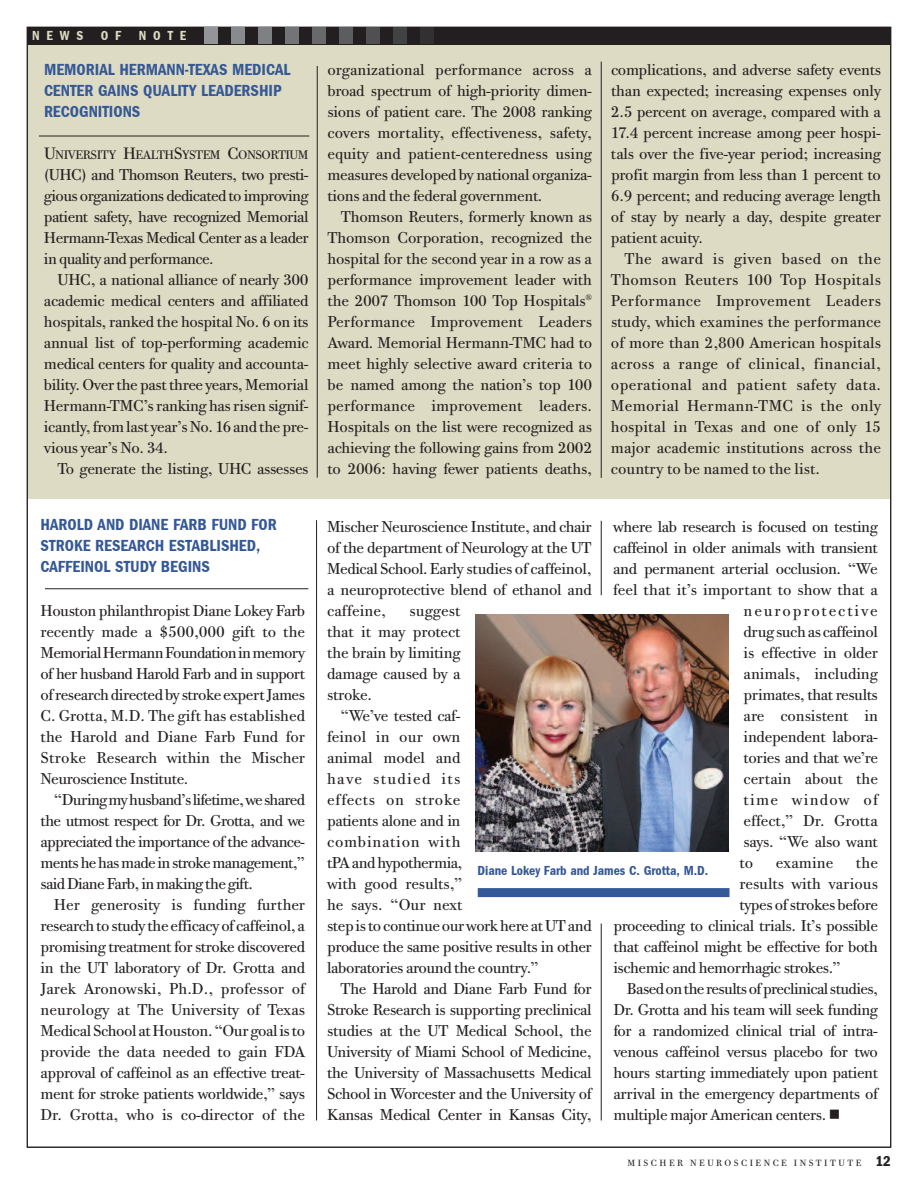
<style>
.page{position:relative;width:918px;height:1188px;background:#fff}
.page>*{position:absolute;margin:0;border:0;box-sizing:border-box;transform-origin:0 0}
.t1{font:600 16.5px/21px "Franklin Got Cd ITCTT";color:#355896}
.t2{font:15.75px/21px "Bodoni Twe ITC";letter-spacing:-.025em;color:#231f20;text-align:justify}
.t3{font:15.75px "Bodoni Twe ITC";letter-spacing:-.005em;color:#231f20}
.t4{font:15.75px "Bodoni Twe ITC";color:#231f20}
.t5{font:15.75px "Bodoni Twe ITC";letter-spacing:.12em;color:#231f20}
.t6{font:15.75px "Bodoni Twe ITC";letter-spacing:.075em;color:#231f20}
.t7{font:15.75px "Bodoni Twe ITC";letter-spacing:.005em;color:#231f20}
.t8{font:600 13.5px "Franklin Got Cd ITCTT";color:#355896}
.t9{font:600 13.5px "Franklin Got Cd ITCTT";letter-spacing:.51em;color:#dddbc3}
.t10{font:12.3px "Bodoni Twe ITC";letter-spacing:-.04em;color:#231f20}
.t11{font:9px "Bodoni Twe ITC";letter-spacing:.275em;color:#231f20}
.s1{font-size:16.5px}
.s2{font-family:"Franklin Got Cd ITCTT";font-weight:600;font-size:15px}
</style>
<div class="page">
<div style="left:28px;top:44px;width:863px;height:454px;background:#dddbc3"></div>
<div style="left:27px;top:27px;width:863px;height:17px;background:#231f20"></div>
<hr style="left:316px;top:520px;width:1px;height:601px;background:#231f20">
<hr style="left:39px;top:136px;width:270px;height:1px;background:#231f20">
<hr style="left:45px;top:588px;width:263px;height:1px;background:#231f20">
<div style="left:205px;top:27px;width:13px;height:17px;background:#939598"></div>
<div style="left:232px;top:27px;width:13px;height:17px;background:#888a8d"></div>
<div style="left:259px;top:27px;width:13px;height:17px;background:#7e8083"></div>
<div style="left:286px;top:27px;width:13px;height:17px;background:#737477"></div>
<div style="left:313px;top:27px;width:13px;height:17px;background:#69696c"></div>
<div style="left:340px;top:27px;width:13px;height:17px;background:#5d5d60"></div>
<div style="left:367px;top:27px;width:13px;height:17px;background:#505052"></div>
<div style="left:394px;top:27px;width:13px;height:17px;background:#414243"></div>
<div style="left:421px;top:27px;width:13px;height:17px;background:#323031"></div>
<hr style="left:601px;top:521px;width:1px;height:74px;background:#231f20">
<hr style="left:601px;top:923px;width:1px;height:197px;background:#231f20">
<hr style="left:601px;top:62px;width:1px;height:416px;background:#231f20">
<hr style="left:317px;top:66px;width:1px;height:412px;background:#231f20">
<img style="left:476px;top:615px;width:253px;height:236px">
<div style="left:478px;top:888px;width:252px;height:9px;background:#355896"></div>
<p class="t9" style="left:32px;top:27px;width:53px">NEWS</p>
<p class="t9" style="left:101px;top:27px;width:22px">O F</p>
<p class="t9" style="left:139px;top:27px;width:49px">NOTE</p>
<p class="t1" style="left:44px;top:58px;width:248px">MEMORIAL HERMANN-TEXAS MEDICAL<br>CENTER GAINS QUALITY LEADERSHIP<br>RECOGNITIONS</p>
<p class="t2" style="left:611px;top:59px;width:272px">complications, and adverse safety events than expected; increasing expenses only 2.5 percent on average, compared with a 17.4 percent increase among peer hospi&shy;tals over the five-year period; increasing profit margin from less than 1 percent to 6.9 percent; and reducing average length of stay by nearly a day, despite greater patient acuity.</p>
<p class="t2" style="left:611px;top:248px;width:272px;text-indent:14px">The award is given based on the Thomson Reuters 100 Top Hospitals Performance Improvement Leaders study, which examines the performance of more than 2,800 American hospitals across a range of clinical, financial, operational and patient safety data.<br>Memorial Hermann-TMC is the only hospital in Texas and one of only 15 major academic institutions across the country to be named to the list.</p>
<p class="t2" style="left:327px;top:59px;width:266px">organizational performance across a broad spectrum of high-priority dimen&shy;sions of patient care. The 2008 ranking covers mortality, effectiveness, safety, equity and patient-centeredness using measures developed by national organiza&shy;tions and the federal government.</p>
<p class="t2" style="left:327px;top:206px;width:266px;text-indent:14px">Thomson Reuters, formerly known as Thomson Corporation, recognized the hospital for the second year in a row as a performance improvement leader with the 2007 Thomson 100 Top Hospitals<sup>® </sup>Performance Improvement Leaders Award. Memorial Hermann-TMC had to meet highly selective award criteria to be named among the nation’s top 100 performance improvement leaders.<br>Hospitals on the list were recognized as achieving the following gains from 2002 to 2006: having fewer patients deaths,</p>
<p class="t10" style="left:44px;top:148px;width:266px"><span class="s1">U</span>NIVERSITY <span class="s1">H</span>EALTH<span class="s1">S</span>YSTEM <span class="s1">C</span>ONSORTIUM</p>
<p class="t2" style="left:44px;top:165px;width:266px">(UHC) and Thomson Reuters, two presti&shy;gious organizations dedicated to improving patient safety, have recognized Memorial Hermann-Texas Medical Center as a leader in quality and performance.</p>
<p class="t2" style="left:44px;top:270px;width:266px;text-indent:14px">UHC, a national alliance of nearly 300 academic medical centers and affiliated hospitals, ranked the hospital No. 6 on its annual list of top-performing academic medical centers for quality and accounta&shy;bility. Over the past three years, Memorial Hermann-TMC’s ranking has risen signif&shy;icantly,fromlast year’sNo.16andthepre&shy;vious year’s No. 34.</p>
<p class="t2" style="left:57px;top:459px;width:253px">To generate the listing, UHC assesses</p>
<p class="t1" style="left:40px;top:514px;width:238px">HAROLD AND DIANE FARB FUND FOR<br>STROKE RESEARCH ESTABLISHED,<br>CAFFEINOL STUDY BEGINS</p>
<p class="t2" style="left:40px;top:600px;width:266px">Houston philanthropist Diane Lokey Farb recently made a $500,000 gift to the MemorialHermannFoundationinmemory of her husband Harold Farb and in support ofresearchdirectedby strokeexpertJames C. Grotta, M.D. The gift has established the Harold and Diane Farb Fund for Stroke Research within the Mischer Neuroscience Institute.</p>
<p class="t2" style="left:40px;top:789px;width:266px;text-indent:14px">“Duringmyhusband’slifetime,weshared the utmost respect for Dr. Grotta, and we appreciated the importance of the advance&shy;ments he has made in stroke management,” said Diane Farb, in making the gift.</p>
<p class="t2" style="left:40px;top:894px;width:266px;text-indent:14px">Her generosity is funding further researchtostudy the efficacyof caffeinol, a promising treatment for stroke discovered in the UT laboratory of Dr. Grotta and Jarek Aronowski, Ph.D., professor of neurology at The University of Texas MedicalSchool atHouston.“Ourgoalisto provide the data needed to gain FDA approval of caffeinol as an effective treat&shy;ment for stroke patients worldwide,” says Dr. Grotta, who is co-director of the</p>
<p class="t2" style="left:613px;top:516px;width:266px">where lab research is focused on testing</p>
<p class="t2" style="left:613px;top:537px;width:266px">caffeinol in older animals with transient</p>
<p class="t2" style="left:613px;top:558px;width:266px">and permanent arterial occlusion. “We</p>
<p class="t4" style="left:613px;top:580px;width:266px">feel that it’s important to show that a</p>
<p class="t5" style="left:744px;top:601px;width:136px">neuroprotective</p>
<p class="t2" style="left:744px;top:621px;width:136px">drugsuchas caffeinol</p>
<p class="t2" style="left:744px;top:642px;width:136px">is effective in older</p>
<p class="t3" style="left:744px;top:664px;width:136px">animals, including</p>
<p class="t2" style="left:744px;top:684px;width:136px">primates, that results</p>
<p class="t3" style="left:744px;top:706px;width:136px">are consistent in</p>
<p class="t2" style="left:744px;top:726px;width:136px">independent labora-</p>
<p class="t2" style="left:744px;top:747px;width:136px">tories and that we’re</p>
<p class="t3" style="left:744px;top:769px;width:136px">certain about the</p>
<p class="t6" style="left:744px;top:790px;width:136px">time window of</p>
<p class="t3" style="left:744px;top:811px;width:136px">effect,” Dr. Grotta</p>
<p class="t2" style="left:744px;top:831px;width:136px">says. “We also want</p>
<p class="t2" style="left:740px;top:852px;width:15px">to</p>
<p class="t7" style="left:776px;top:853px;width:59px">examine</p>
<p class="t2" style="left:856px;top:852px;width:24px">the</p>
<p class="t3" style="left:740px;top:874px;width:140px">results with various</p>
<p class="t2" style="left:740px;top:894px;width:140px">types of strokes before</p>
<p class="t2" style="left:613px;top:915px;width:266px">proceeding to clinical trials. It’s possible</p>
<p class="t2" style="left:613px;top:936px;width:266px">that caffeinol might be effective for both</p>
<p class="t2" style="left:613px;top:957px;width:229px">ischemic and hemorrhagic strokes.”</p>
<p class="t2" style="left:627px;top:978px;width:253px">Basedontheresultsofpreclinicalstudies,</p>
<p class="t2" style="left:613px;top:999px;width:266px">Dr. Grotta and his team will seek funding</p>
<p class="t2" style="left:613px;top:1020px;width:266px">for a randomized clinical trial of intra-</p>
<p class="t2" style="left:613px;top:1041px;width:266px">venous caffeinol versus placebo for two</p>
<p class="t2" style="left:613px;top:1062px;width:266px">hours starting immediately upon patient</p>
<p class="t2" style="left:613px;top:1083px;width:266px">arrival in the emergency departments of</p>
<p class="t2" style="left:613px;top:1104px;width:228px">multiple major American centers. ■</p>
<p class="t2" style="left:327px;top:516px;width:266px">Mischer Neuroscience Institute, and chair of the department of Neurology at the UT Medical School. Early studies of caffeinol, a neuroprotective blend of ethanol and caffeine,</p>
<p class="t2" style="left:327px;top:600px;width:135px;text-indent:82px">suggest that it may protect the brain by limiting damage caused by a stroke.</p>
<p class="t2" style="left:327px;top:705px;width:266px;text-align:left;text-indent:14px">“We’ve tested caf-<br>feinol in our own<br>animal model and<br>have studied its<br>effects on stroke<br>patients alone and in<br>combination with<br>tPA and hypothermia,<br>with good results,”<br>he says. “Our next stepistocontinueourworkhere atUTand produce the same positive results in other laboratories around the country.”</p>
<p class="t2" style="left:327px;top:978px;width:266px;text-indent:14px">The Harold and Diane Farb Fund for Stroke Research is supporting preclinical studies at the UT Medical School, the University of Miami School of Medicine, the University of Massachusetts Medical School in Worcester and the University of Kansas Medical Center in Kansas City,</p>
<p class="t8" style="left:478px;top:863px;width:232px">DIANE LOKEY FARB AND JAMES C. GROTTA, M.D.</p>
<p class="t11" style="left:627px;top:1158px;width:265px">MISCHER NEUROSCIENCE INSTITUTE <span class="s2">12</span></p>
</div>
